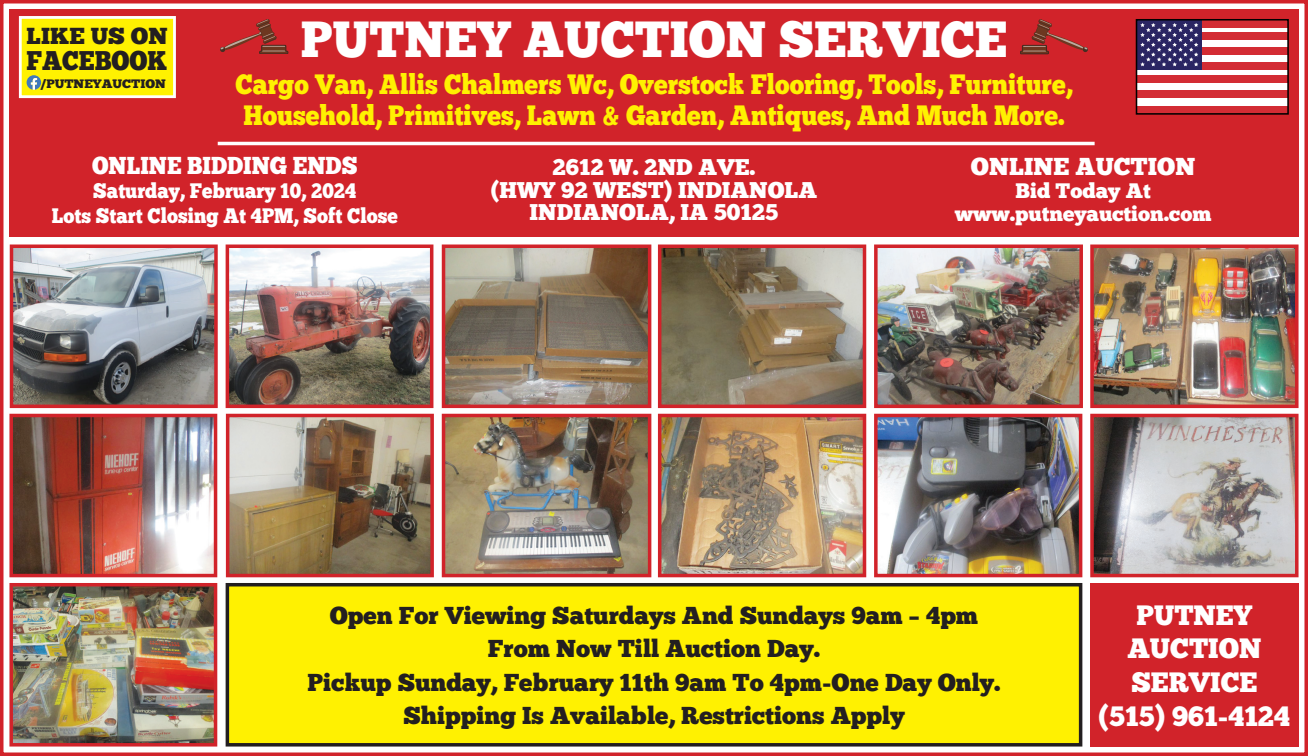
<style>
.page{position:relative;width:1308px;height:756px;background:#fff}
.page>*{position:absolute;margin:0;border:0;box-sizing:border-box;transform-origin:0 0}
.t1{font:50.75px "Chunk Five";color:#fff}
.t2{font:28px/31.5px "Chunk Five";color:#fff101;scale:.9 1}
.t3{font:28px/33.6px "Chunk Five";color:#fff;text-align:center}
.t4{font:27.12px "Chunk Five";color:#231f20;scale:.9 1}
.t5{font:24.5px/33.2px "Chunk Five";color:#231f20;text-align:center}
.t6{font:24.5px "Chunk Five";color:#fff;scale:.91 1}
.t7{font:24.5px "Chunk Five";color:#fff}
.t8{font:23.1px "Chunk Five";color:#231f20}
.t9{font:22.75px "Chunk Five";color:#fff}
.t10{font:21px/24.5px "Chunk Five";color:#fff;text-align:center;scale:.91 1}
.t11{font:21px/22.8px "Chunk Five";color:#fff;text-align:center}
.t12{font:12.25px "Chunk Five";color:#231f20;scale:1.07 1}
</style>
<div class="page">
<div style="left:9px;top:9px;width:1289px;height:228px;background:#d1232a"></div>
<svg style="left:220px;top:19px;width:68px;height:35px"></svg>
<svg style="left:1020px;top:19px;width:67px;height:35px"></svg>
<div style="left:1136px;top:20px;width:151px;height:94px;background:#fff"></div>
<div style="left:1136px;top:106px;width:151px;height:8px;background:#d32c34"></div>
<div style="left:1136px;top:90px;width:151px;height:8px;background:#d32c34"></div>
<div style="left:1136px;top:76px;width:151px;height:7px;background:#d32c34"></div>
<div style="left:1136px;top:62px;width:151px;height:7px;background:#d32c34"></div>
<div style="left:1136px;top:47px;width:151px;height:8px;background:#d32c34"></div>
<div style="left:1136px;top:33px;width:151px;height:7px;background:#d32c34"></div>
<div style="left:1136px;top:20px;width:151px;height:7px;background:#d32c34"></div>
<div style="left:1136px;top:20px;width:65px;height:49px;background:#2a2563"></div>
<svg style="left:1140px;top:23px;width:58px;height:43px"></svg>
<div style="left:1135px;top:19px;width:153px;height:96px;border:2px solid #000"></div>
<div style="left:19px;top:16px;width:157px;height:82px;background:#fff101;border:3px solid #fff"></div>
<svg style="left:27px;top:75px;width:14px;height:15px"></svg>
<div style="left:227px;top:585px;width:853px;height:160px;background:#fff101"></div>
<div style="left:225px;top:583px;width:857px;height:164px;border:4px solid #231f20"></div>
<hr style="left:218px;top:142px;width:876px;height:3px;background:#fff">
<div style="left:1090px;top:583px;width:208px;height:164px;background:#d1232a"></div>
<img style="left:230px;top:250px;width:198px;height:153px">
<div style="left:225px;top:245px;width:208px;height:163px;border:4px solid #d1232a"></div>
<img style="left:14px;top:588px;width:198px;height:154px">
<div style="left:9px;top:583px;width:208px;height:164px;border:4px solid #d1232a"></div>
<img style="left:14px;top:419px;width:198px;height:153px">
<div style="left:9px;top:414px;width:208px;height:163px;border:4px solid #d1232a"></div>
<img style="left:15px;top:250px;width:198px;height:153px">
<div style="left:10px;top:245px;width:208px;height:163px;border:4px solid #d1232a"></div>
<img style="left:231px;top:419px;width:198px;height:153px">
<div style="left:226px;top:414px;width:208px;height:163px;border:4px solid #d1232a"></div>
<img style="left:447px;top:250px;width:199px;height:153px">
<div style="left:442px;top:245px;width:209px;height:163px;border:4px solid #d1232a"></div>
<img style="left:447px;top:419px;width:199px;height:153px">
<div style="left:442px;top:414px;width:209px;height:163px;border:4px solid #d1232a"></div>
<img style="left:879px;top:419px;width:198px;height:153px">
<div style="left:874px;top:414px;width:208px;height:163px;border:4px solid #d1232a"></div>
<img style="left:1095px;top:419px;width:198px;height:153px">
<div style="left:1090px;top:414px;width:208px;height:163px;border:4px solid #d1232a"></div>
<img style="left:663px;top:250px;width:198px;height:153px">
<div style="left:658px;top:245px;width:208px;height:163px;border:4px solid #d1232a"></div>
<img style="left:663px;top:419px;width:198px;height:153px">
<div style="left:658px;top:414px;width:208px;height:163px;border:4px solid #d1232a"></div>
<img style="left:879px;top:250px;width:198px;height:153px">
<div style="left:874px;top:245px;width:208px;height:163px;border:4px solid #d1232a"></div>
<img style="left:1095px;top:250px;width:198px;height:153px">
<div style="left:1090px;top:245px;width:208px;height:163px;border:4px solid #d1232a"></div>
<div style="left:0;top:0;width:1307px;height:756px;border:4px solid #d1232a"></div>
<p class="t8" style="left:27px;top:22px;width:143px">LIKE US ON</p>
<p class="t4" style="left:27px;top:44px;width:158px">FACEBOOK</p>
<p class="t1" style="left:301px;top:9px;width:707px">PUTNEY AUCTION SERVICE</p>
<p class="t12" style="left:41px;top:76px;width:118px">/PUTNEYAUCTION</p>
<p class="t2" style="left:235px;top:68px;width:931px">Cargo Van, Allis Chalmers Wc, Overstock Flooring, Tools, Furniture,<br>Household, Primitives, Lawn &amp; Garden, Antiques, And Much More.</p>
<p class="t6" style="left:92px;top:151px;width:293px">ONLINE BIDDING ENDS</p>
<p class="t10" style="left:52px;top:179px;width:381px">Saturday, February 10, 2024<br>Lots Start Closing At 4PM, Soft Close</p>
<p class="t9" style="left:552px;top:153px;width:204px">2612 W. 2ND AVE.</p>
<p class="t9" style="left:490px;top:176px;width:328px">(HWY 92 WEST) INDIANOLA</p>
<p class="t9" style="left:529px;top:199px;width:250px">INDIANOLA, IA 50125</p>
<p class="t7" style="left:970px;top:152px;width:226px">ONLINE AUCTION</p>
<p class="t11" style="left:954px;top:180px;width:258px">Bid Today At www.putneyauction.com</p>
<p class="t5" style="left:330px;top:599px;width:650px">Open For Viewing Saturdays And Sundays 9am – 4pm<br>From Now Till Auction Day.</p>
<p class="t5" style="left:307px;top:665px;width:694px">Pickup Sunday, February 11th 9am To 4pm-One Day Only.</p>
<p class="t5" style="left:403px;top:699px;width:502px">Shipping Is Available, Restrictions Apply</p>
<p class="t3" style="left:1098px;top:598px;width:193px">PUTNEY<br>AUCTION<br>SERVICE (515) 961-4124</p>
</div>
